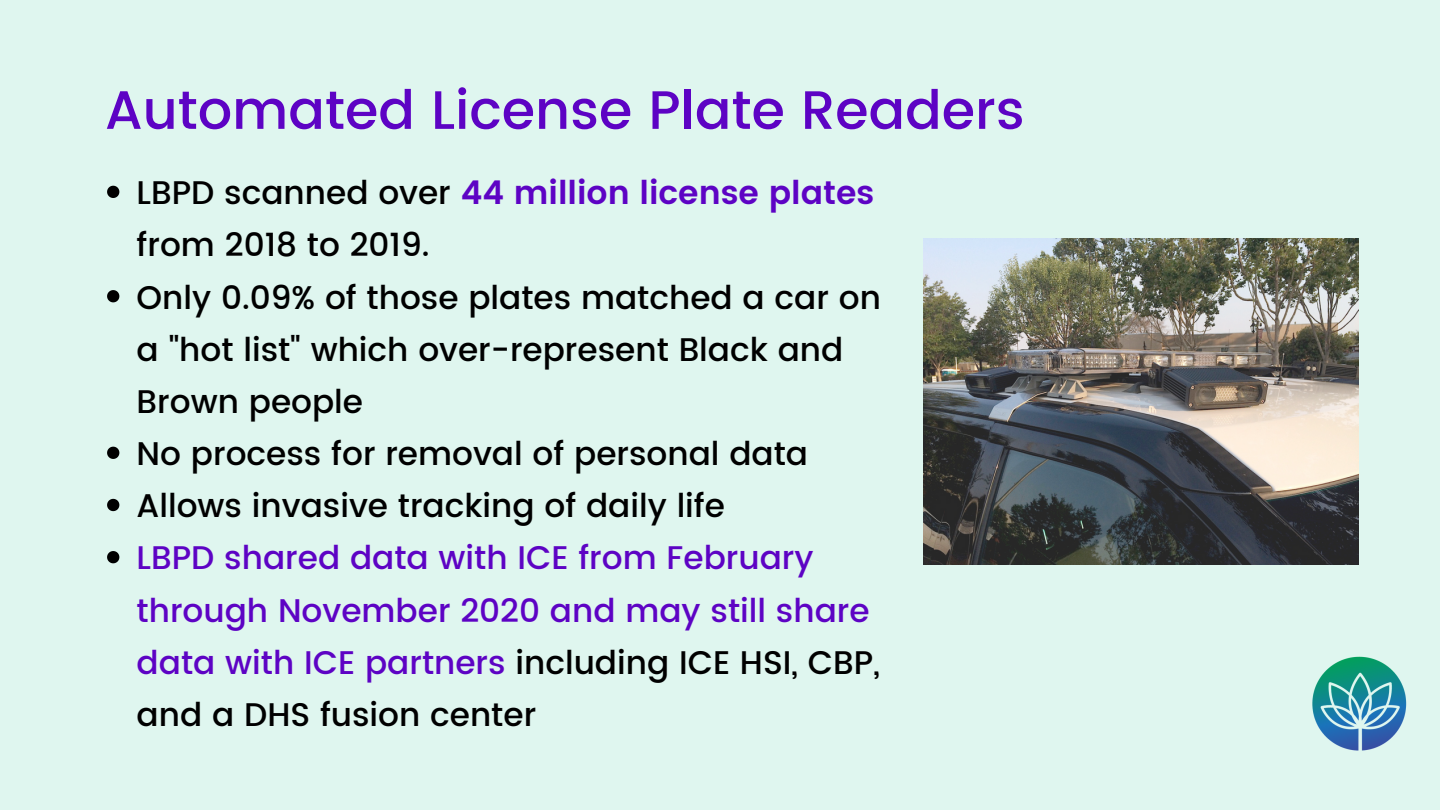
<style>
.page{position:relative;width:1440px;height:810px;background:#dff6ef}
.page>*{position:absolute;margin:0;border:0;box-sizing:border-box;transform-origin:0 0}
.t1{font:500 54px "Poppins";color:#5d03c4}
.t2{font:500 32.7px/52.2px "Poppins";color:#000}
.t3{font:500 32.7px/52.2px "Poppins";color:#5d03c4}
.s1{font-weight:600;color:#5d03c4}
.s2{color:#000}
</style>
<div class="page">
<img style="left:1312px;top:656px;width:95px;height:95px">
<svg style="left:107px;top:186px;width:12px;height:12px"></svg>
<svg style="left:107px;top:290px;width:12px;height:12px"></svg>
<svg style="left:107px;top:447px;width:12px;height:12px"></svg>
<svg style="left:107px;top:499px;width:12px;height:12px"></svg>
<svg style="left:107px;top:551px;width:12px;height:12px"></svg>
<img style="left:924px;top:239px;width:435px;height:326px">
<p class="t1" style="left:105px;top:79px;width:921px">Automated License Plate Readers</p>
<p class="t2" style="left:137px;top:167px;width:739px">LBPD scanned over <span class="s1">44 million license plates </span>from 2018 to 2019.</p>
<p class="t2" style="left:137px;top:271px;width:746px">Only 0.09% of those plates matched a car on a "hot list" which over-represent Black and<br>Brown people</p>
<p class="t2" style="left:137px;top:428px;width:673px">No process for removal of personal data</p>
<p class="t2" style="left:137px;top:480px;width:590px">Allows invasive tracking of daily life</p>
<p class="t3" style="left:137px;top:532px;width:745px">LBPD shared data with ICE from February through November 2020 and may still share data with ICE partners <span class="s2">including ICE HSI, CBP, and a DHS fusion center</span></p>
</div>
